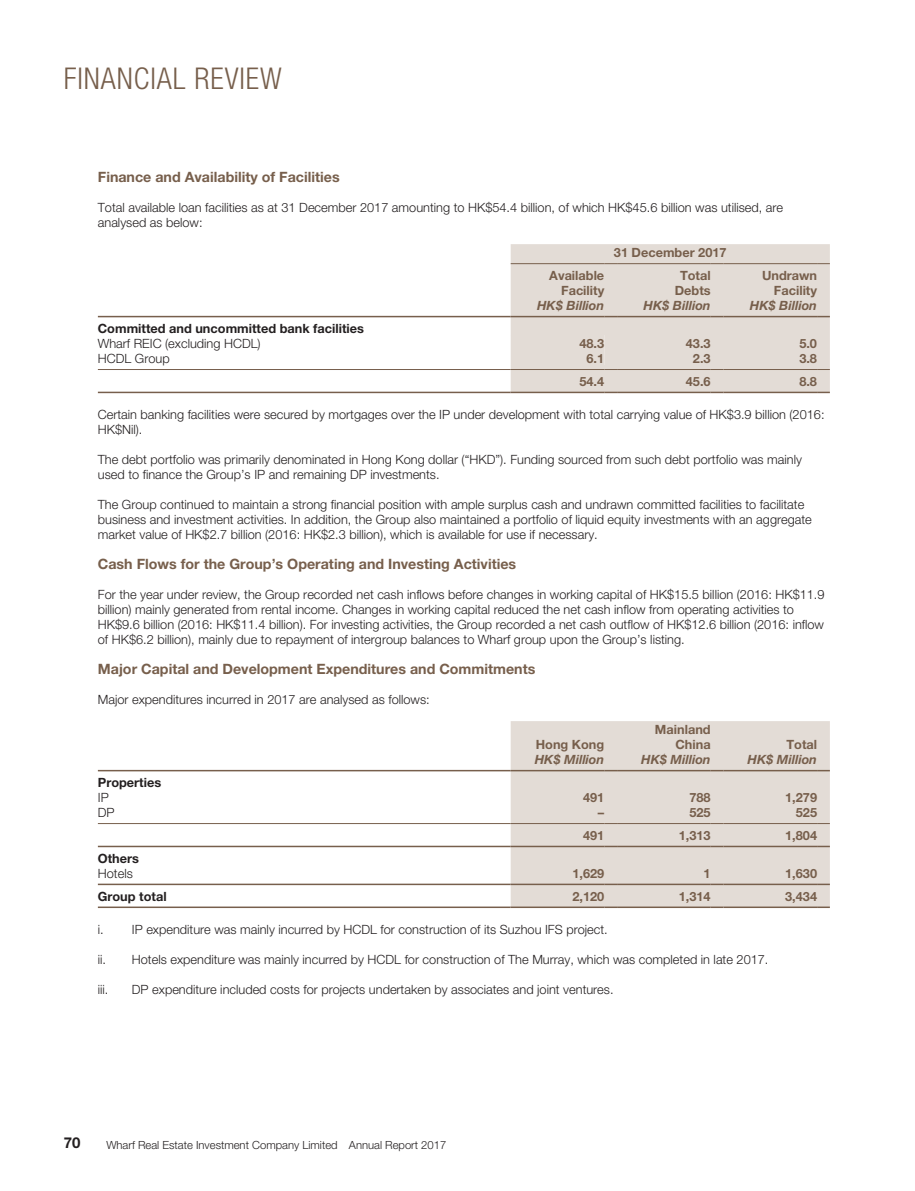
<style>
.page{position:relative;width:915px;height:1191px;background:#fff}
.page>*{position:absolute;margin:0;border:0;box-sizing:border-box;transform-origin:0 0}
.t1{font:300 condensed 30px "Helvetica Neue LT Std";letter-spacing:.03em;color:#775f4c}
.t2{font:700 15px "Helvetica Neue LT Std";color:#231f20}
.t3{font:700 14.25px "Helvetica Neue LT Std";color:#775f4c}
.t4{font:300 12.75px/15px "Helvetica Neue LT Std";color:#231f20}
.t5{font:700 12.75px/15px "Helvetica Neue LT Std";color:#775f4c;text-align:right}
.t6{font:700 12.75px "Helvetica Neue LT Std";color:#231f20}
.t7{font:italic 700 12.75px "Helvetica Neue LT Std";color:#775f4c}
.t8{font:300 11.25px "Helvetica Neue LT Std";color:#231f20}
</style>
<div class="page">
<div style="left:510px;top:244px;width:319px;height:148px;background:#e3dcd6"></div>
<hr style="left:98px;top:369px;width:412px;height:1px;background:#775f4c">
<div style="left:510px;top:335px;width:107px;height:35px;background:#e3dcd6"></div>
<hr style="left:617px;top:369px;width:93px;height:1px;background:#775f4c">
<svg style="left:710px;top:369px;width:13px;height:1px"></svg>
<hr style="left:723px;top:369px;width:93px;height:1px;background:#775f4c">
<svg style="left:816px;top:369px;width:13px;height:1px"></svg>
<hr style="left:98px;top:392px;width:412px;height:1px;background:#775f4c">
<hr style="left:510px;top:392px;width:94px;height:1px;background:#775f4c">
<svg style="left:604px;top:392px;width:13px;height:1px"></svg>
<hr style="left:617px;top:392px;width:93px;height:1px;background:#775f4c">
<svg style="left:710px;top:392px;width:13px;height:1px"></svg>
<hr style="left:723px;top:392px;width:93px;height:1px;background:#775f4c">
<svg style="left:816px;top:392px;width:13px;height:1px"></svg>
<hr style="left:98px;top:316px;width:412px;height:1px;background:#775f4c">
<hr style="left:510px;top:316px;width:94px;height:1px;background:#775f4c">
<svg style="left:604px;top:316px;width:13px;height:1px"></svg>
<hr style="left:617px;top:316px;width:93px;height:1px;background:#775f4c">
<svg style="left:710px;top:316px;width:13px;height:1px"></svg>
<hr style="left:723px;top:316px;width:93px;height:1px;background:#775f4c">
<svg style="left:816px;top:316px;width:13px;height:1px"></svg>
<hr style="left:510px;top:263px;width:94px;height:1px;background:#775f4c">
<svg style="left:604px;top:263px;width:13px;height:1px"></svg>
<hr style="left:617px;top:263px;width:93px;height:1px;background:#775f4c">
<svg style="left:710px;top:263px;width:13px;height:1px"></svg>
<hr style="left:723px;top:263px;width:93px;height:1px;background:#775f4c">
<svg style="left:816px;top:263px;width:13px;height:1px"></svg>
<div style="left:510px;top:721px;width:319px;height:185px;background:#e3dcd6"></div>
<hr style="left:98px;top:823px;width:412px;height:1px;background:#775f4c">
<hr style="left:510px;top:823px;width:94px;height:1px;background:#775f4c">
<svg style="left:604px;top:823px;width:13px;height:1px"></svg>
<hr style="left:617px;top:823px;width:93px;height:1px;background:#775f4c">
<svg style="left:710px;top:823px;width:13px;height:1px"></svg>
<hr style="left:723px;top:823px;width:93px;height:1px;background:#775f4c">
<svg style="left:816px;top:823px;width:13px;height:1px"></svg>
<hr style="left:98px;top:845px;width:412px;height:2px;background:#775f4c">
<hr style="left:510px;top:845px;width:94px;height:2px;background:#775f4c">
<svg style="left:604px;top:845px;width:13px;height:2px"></svg>
<hr style="left:617px;top:845px;width:93px;height:2px;background:#775f4c">
<svg style="left:710px;top:845px;width:13px;height:2px"></svg>
<hr style="left:723px;top:845px;width:93px;height:2px;background:#775f4c">
<svg style="left:816px;top:845px;width:13px;height:2px"></svg>
<hr style="left:98px;top:883px;width:412px;height:2px;background:#775f4c">
<hr style="left:510px;top:883px;width:94px;height:2px;background:#775f4c">
<svg style="left:604px;top:883px;width:13px;height:2px"></svg>
<hr style="left:617px;top:883px;width:93px;height:2px;background:#775f4c">
<svg style="left:710px;top:883px;width:13px;height:2px"></svg>
<hr style="left:723px;top:883px;width:93px;height:2px;background:#775f4c">
<svg style="left:816px;top:883px;width:13px;height:2px"></svg>
<hr style="left:98px;top:906px;width:412px;height:2px;background:#775f4c">
<hr style="left:510px;top:906px;width:94px;height:2px;background:#775f4c">
<svg style="left:604px;top:906px;width:13px;height:2px"></svg>
<hr style="left:617px;top:906px;width:93px;height:2px;background:#775f4c">
<svg style="left:710px;top:906px;width:13px;height:2px"></svg>
<hr style="left:723px;top:906px;width:93px;height:2px;background:#775f4c">
<svg style="left:816px;top:906px;width:13px;height:2px"></svg>
<hr style="left:98px;top:770px;width:412px;height:1px;background:#775f4c">
<hr style="left:510px;top:770px;width:94px;height:1px;background:#775f4c">
<svg style="left:604px;top:770px;width:13px;height:1px"></svg>
<hr style="left:617px;top:770px;width:93px;height:1px;background:#775f4c">
<svg style="left:710px;top:770px;width:13px;height:1px"></svg>
<hr style="left:723px;top:770px;width:93px;height:1px;background:#775f4c">
<svg style="left:816px;top:770px;width:13px;height:1px"></svg>
<h1 class="t1" style="left:64px;top:61px;width:219px">FINANCIAL REVIEW</h1>
<p class="t3" style="left:98px;top:168px;width:243px">Finance and Availability of Facilities</p>
<p class="t4" style="left:98px;top:200px;width:686px">Total available loan facilities as at 31 December 2017 amounting to HK$54.4 billion, of which HK$45.6 billion was utilised, are analysed as below:</p>
<p class="t5" style="left:613px;top:245px;width:114px">31 December 2017</p>
<p class="t5" style="left:549px;top:267px;width:56px">Available</p>
<p class="t5" style="left:679px;top:267px;width:32px">Total</p>
<p class="t5" style="left:761px;top:267px;width:57px">Undrawn</p>
<p class="t5" style="left:561px;top:282px;width:45px">Facility</p>
<p class="t5" style="left:674px;top:282px;width:37px">Debts</p>
<p class="t5" style="left:773px;top:282px;width:45px">Facility</p>
<p class="t7" style="left:537px;top:297px;width:69px">HK$ Billion</p>
<p class="t7" style="left:643px;top:297px;width:69px">HK$ Billion</p>
<p class="t7" style="left:749px;top:297px;width:69px">HK$ Billion</p>
<p class="t6" style="left:98px;top:320px;width:267px">Committed and uncommitted bank facilities</p>
<p class="t4" style="left:98px;top:335px;width:164px">Wharf REIC (excluding HCDL)</p>
<p class="t5" style="left:579px;top:335px;width:26px">48.3</p>
<p class="t5" style="left:685px;top:335px;width:26px">43.3</p>
<p class="t5" style="left:799px;top:335px;width:19px">5.0</p>
<p class="t4" style="left:98px;top:350px;width:73px">HCDL Group</p>
<p class="t5" style="left:586px;top:350px;width:19px">6.1</p>
<p class="t5" style="left:692px;top:350px;width:19px">2.3</p>
<p class="t5" style="left:799px;top:350px;width:19px">3.8</p>
<p class="t5" style="left:579px;top:373px;width:26px">54.4</p>
<p class="t5" style="left:685px;top:373px;width:26px">45.6</p>
<p class="t5" style="left:799px;top:373px;width:19px">8.8</p>
<p class="t4" style="left:98px;top:406px;width:728px">Certain banking facilities were secured by mortgages over the IP under development with total carrying value of HK$3.9 billion (2016:<br>HK$Nil).</p>
<p class="t4" style="left:98px;top:451px;width:705px">The debt portfolio was primarily denominated in Hong Kong dollar (“HKD”). Funding sourced from such debt portfolio was mainly used to finance the Group’s IP and remaining DP investments.</p>
<p class="t4" style="left:98px;top:496px;width:715px">The Group continued to maintain a strong financial position with ample surplus cash and undrawn committed facilities to facilitate business and investment activities. In addition, the Group also maintained a portfolio of liquid equity investments with an aggregate market value of HK$2.7 billion (2016: HK$2.3 billion), which is available for use if necessary.</p>
<p class="t3" style="left:98px;top:555px;width:419px">Cash Flows for the Group’s Operating and Investing Activities</p>
<p class="t4" style="left:98px;top:586px;width:728px">For the year under review, the Group recorded net cash inflows before changes in working capital of HK$15.5 billion (2016: HK$11.9 billion) mainly generated from rental income. Changes in working capital reduced the net cash inflow from operating activities to HK$9.6 billion (2016: HK$11.4 billion). For investing activities, the Group recorded a net cash outflow of HK$12.6 billion (2016: inflow of HK$6.2 billion), mainly due to repayment of intergroup balances to Wharf group upon the Group’s listing.</p>
<p class="t3" style="left:98px;top:660px;width:439px">Major Capital and Development Expenditures and Commitments</p>
<p class="t4" style="left:98px;top:691px;width:333px">Major expenditures incurred in 2017 are analysed as follows:</p>
<p class="t5" style="left:535px;top:736px;width:70px">Hong Kong</p>
<p class="t5" style="left:654px;top:721px;width:57px">Mainland<br>China</p>
<p class="t5" style="left:786px;top:736px;width:32px">Total</p>
<p class="t7" style="left:534px;top:751px;width:71px">HK$ Million</p>
<p class="t7" style="left:641px;top:751px;width:71px">HK$ Million</p>
<p class="t7" style="left:747px;top:751px;width:71px">HK$ Million</p>
<p class="t6" style="left:98px;top:774px;width:65px">Properties</p>
<p class="t4" style="left:98px;top:789px;width:12px">IP</p>
<p class="t5" style="left:582px;top:789px;width:23px">491</p>
<p class="t5" style="left:689px;top:789px;width:23px">788</p>
<p class="t5" style="left:784px;top:789px;width:33px">1,279</p>
<p class="t4" style="left:98px;top:804px;width:18px">DP</p>
<p class="t5" style="left:597px;top:804px;width:8px">–</p>
<p class="t5" style="left:689px;top:804px;width:23px">525</p>
<p class="t5" style="left:795px;top:804px;width:23px">525</p>
<p class="t5" style="left:582px;top:827px;width:23px">491</p>
<p class="t5" style="left:678px;top:827px;width:33px">1,313</p>
<p class="t5" style="left:784px;top:827px;width:33px">1,804</p>
<p class="t6" style="left:98px;top:850px;width:43px">Others</p>
<p class="t4" style="left:98px;top:865px;width:36px">Hotels</p>
<p class="t5" style="left:572px;top:865px;width:33px">1,629</p>
<p class="t5" style="left:703px;top:865px;width:9px">1</p>
<p class="t5" style="left:784px;top:865px;width:33px">1,630</p>
<p class="t6" style="left:98px;top:888px;width:70px">Group total</p>
<p class="t5" style="left:572px;top:888px;width:33px">2,120</p>
<p class="t5" style="left:678px;top:888px;width:33px">1,314</p>
<p class="t5" style="left:784px;top:888px;width:33px">3,434</p>
<p class="t4" style="left:98px;top:921px;width:511px">i. IP expenditure was mainly incurred by HCDL for construction of its Suzhou IFS project.</p>
<p class="t4" style="left:98px;top:951px;width:672px">ii. Hotels expenditure was mainly incurred by HCDL for construction of The Murray, which was completed in late 2017.</p>
<p class="t4" style="left:98px;top:981px;width:12px">iii.</p>
<p class="t4" style="left:132px;top:981px;width:483px">DP expenditure included costs for projects undertaken by associates and joint ventures.</p>
<p class="t2" style="left:64px;top:1133px;width:18px">70</p>
<p class="t8" style="left:106px;top:1137px;width:341px">Wharf Real Estate Investment Company Limited Annual Report 2017</p>
</div>
